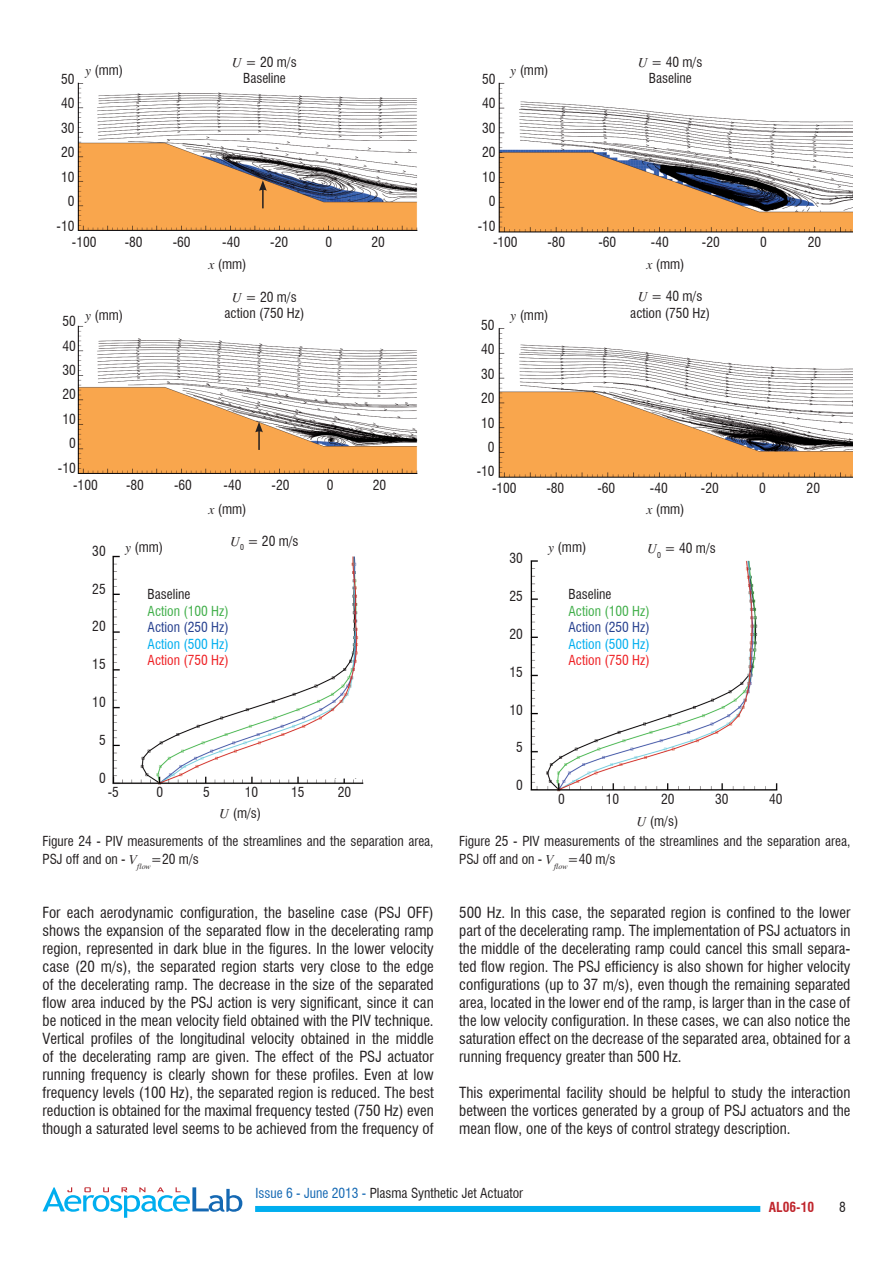
<style>
.page{position:relative;width:893px;height:1263px;background:#fff}
.page>*{position:absolute;margin:0;border:0;box-sizing:border-box;transform-origin:0 0}
.t1{font:condensed 15px/18px "Swiss 721 BT";color:#231f20;text-align:justify}
.t2{font:condensed 13.5px/24.5px "Swiss 721 BT";color:#231f20;text-align:right}
.t3{font:condensed 13.5px "Swiss 721 BT";color:#40ae49}
.t4{font:condensed 13.5px "Swiss 721 BT";color:#253f8e}
.t5{font:condensed 13.5px "Swiss 721 BT";color:#00aeef}
.t6{font:condensed 13.5px "Swiss 721 BT";color:#ee1f23}
.t7{font:700 condensed 13.5px "Swiss 721 BT";color:#c0262d}
.s1{font-family:"Times";font-style:italic;font-stretch:normal}
.s2{color:#1468b3}
</style>
<div class="page">
<div style="left:255px;top:1206px;width:505px;height:6px;background:#00aeef"></div>
<svg style="left:43px;top:1187px;width:199px;height:31px"></svg>
<img style="left:77px;top:82px;width:341px;height:703px">
<img style="left:498px;top:82px;width:354px;height:710px">
<hr style="left:258px;top:430px;width:2px;height:20px;background:#231f20">
<svg style="left:255px;top:422px;width:8px;height:10px"></svg>
<hr style="left:262px;top:188px;width:2px;height:20px;background:#231f20">
<svg style="left:259px;top:180px;width:8px;height:11px"></svg>
<p class="t2" style="left:232px;top:54px;width:66px;line-height:16.5px;text-align:center"><span class="s1">U</span> = 20 m/s<br>Baseline</p>
<p class="t2" style="left:638px;top:54px;width:66px;line-height:16.5px;text-align:center"><span class="s1">U</span> = 40 m/s<br>Baseline</p>
<p class="t2" style="left:85px;top:57px;width:40px"><span class="s1">y</span> (mm)</p>
<p class="t2" style="left:510px;top:57px;width:40px"><span class="s1">y</span> (mm)</p>
<p class="t2" style="left:478px;top:67px;width:19px">50<br>40<br>30<br>20<br>10<br>0 -10</p>
<p class="t2" style="left:493px;top:230px;width:26px">-100</p>
<p class="t2" style="left:547px;top:230px;width:19px">-80</p>
<p class="t2" style="left:598px;top:230px;width:19px">-60</p>
<p class="t2" style="left:651px;top:230px;width:19px">-40</p>
<p class="t2" style="left:702px;top:230px;width:19px">-20</p>
<p class="t2" style="left:760px;top:230px;width:8px">0</p>
<p class="t2" style="left:808px;top:230px;width:15px">20</p>
<p class="t2" style="left:57px;top:67px;width:19px">50<br>40<br>30<br>20<br>10<br>0 -10</p>
<p class="t2" style="left:72px;top:230px;width:26px">-100</p>
<p class="t2" style="left:125px;top:230px;width:19px">-80</p>
<p class="t2" style="left:173px;top:230px;width:19px">-60</p>
<p class="t2" style="left:222px;top:230px;width:19px">-40</p>
<p class="t2" style="left:270px;top:230px;width:19px">-20</p>
<p class="t2" style="left:325px;top:230px;width:8px">0</p>
<p class="t2" style="left:372px;top:230px;width:15px">20</p>
<p class="t2" style="left:208px;top:252px;width:40px"><span class="s1">x</span> (mm)</p>
<p class="t2" style="left:646px;top:252px;width:40px"><span class="s1">x</span> (mm)</p>
<p class="t2" style="left:630px;top:288px;width:81px;line-height:16.5px;text-align:center"><span class="s1">U</span> = 40 m/s action (750 Hz)</p>
<p class="t2" style="left:225px;top:289px;width:81px;line-height:16.5px;text-align:center"><span class="s1">U</span> = 20 m/s action (750 Hz)</p>
<p class="t2" style="left:85px;top:303px;width:40px"><span class="s1">y</span> (mm)</p>
<p class="t2" style="left:510px;top:303px;width:40px"><span class="s1">y</span> (mm)</p>
<p class="t2" style="left:58px;top:309px;width:19px">50<br>40<br>30<br>20<br>10<br>0 -10</p>
<p class="t2" style="left:477px;top:313px;width:19px">50<br>40<br>30<br>20<br>10<br>0 -10</p>
<p class="t2" style="left:492px;top:476px;width:26px">-100</p>
<p class="t2" style="left:546px;top:476px;width:19px">-80</p>
<p class="t2" style="left:597px;top:476px;width:19px">-60</p>
<p class="t2" style="left:650px;top:476px;width:19px">-40</p>
<p class="t2" style="left:701px;top:476px;width:19px">-20</p>
<p class="t2" style="left:759px;top:476px;width:8px">0</p>
<p class="t2" style="left:807px;top:476px;width:15px">20</p>
<p class="t2" style="left:73px;top:472px;width:26px">-100</p>
<p class="t2" style="left:126px;top:472px;width:19px">-80</p>
<p class="t2" style="left:174px;top:472px;width:19px">-60</p>
<p class="t2" style="left:224px;top:472px;width:19px">-40</p>
<p class="t2" style="left:272px;top:472px;width:19px">-20</p>
<p class="t2" style="left:327px;top:472px;width:8px">0</p>
<p class="t2" style="left:373px;top:472px;width:15px">20</p>
<p class="t2" style="left:208px;top:497px;width:40px"><span class="s1">x</span> (mm)</p>
<p class="t2" style="left:646px;top:497px;width:40px"><span class="s1">x</span> (mm)</p>
<p class="t2" style="left:92px;top:539px;width:15px">30</p>
<p class="t2" style="left:92px;top:576px;width:15px">25</p>
<p class="t2" style="left:92px;top:614px;width:15px">20</p>
<p class="t2" style="left:92px;top:652px;width:15px">15</p>
<p class="t2" style="left:92px;top:690px;width:15px">10</p>
<p class="t2" style="left:99px;top:728px;width:8px">5</p>
<p class="t2" style="left:99px;top:765px;width:8px">0</p>
<p class="t2" style="left:230px;top:529px;width:70px"><span class="s1">U</span><sub>0</sub> = 20 m/s</p>
<p class="t2" style="left:125px;top:535px;width:40px"><span class="s1">y</span> (mm)</p>
<p class="t2" style="left:148px;top:582px;width:44px">Baseline</p>
<p class="t3" style="left:148px;top:603px;width:83px">Action (100 Hz)</p>
<p class="t4" style="left:148px;top:619px;width:83px">Action (250 Hz)</p>
<p class="t5" style="left:148px;top:635px;width:83px">Action (500 Hz)</p>
<p class="t6" style="left:148px;top:652px;width:83px">Action (750 Hz)</p>
<p class="t2" style="left:108px;top:779px;width:13px">-5</p>
<p class="t2" style="left:157px;top:779px;width:8px">0</p>
<p class="t2" style="left:203px;top:779px;width:8px">5</p>
<p class="t2" style="left:245px;top:779px;width:15px">10</p>
<p class="t2" style="left:291px;top:779px;width:15px">15</p>
<p class="t2" style="left:338px;top:779px;width:15px">20</p>
<p class="t2" style="left:220px;top:801px;width:43px"><span class="s1">U</span> (m/s)</p>
<p class="t2" style="left:509px;top:546px;width:15px">30</p>
<p class="t2" style="left:509px;top:584px;width:15px">25</p>
<p class="t2" style="left:509px;top:622px;width:15px">20</p>
<p class="t2" style="left:509px;top:660px;width:15px">15</p>
<p class="t2" style="left:509px;top:697px;width:15px">10</p>
<p class="t2" style="left:516px;top:735px;width:8px">5</p>
<p class="t2" style="left:516px;top:773px;width:8px">0</p>
<p class="t2" style="left:548px;top:535px;width:40px"><span class="s1">y</span> (mm)</p>
<p class="t2" style="left:647px;top:536px;width:70px"><span class="s1">U</span><sub>0</sub> = 40 m/s</p>
<p class="t2" style="left:568px;top:582px;width:44px">Baseline</p>
<p class="t3" style="left:568px;top:602px;width:83px">Action (100 Hz)</p>
<p class="t4" style="left:568px;top:619px;width:83px">Action (250 Hz)</p>
<p class="t5" style="left:568px;top:635px;width:83px">Action (500 Hz)</p>
<p class="t6" style="left:568px;top:652px;width:83px">Action (750 Hz)</p>
<p class="t2" style="left:558px;top:787px;width:8px">0</p>
<p class="t2" style="left:606px;top:787px;width:15px">10</p>
<p class="t2" style="left:661px;top:787px;width:15px">20</p>
<p class="t2" style="left:715px;top:787px;width:15px">30</p>
<p class="t2" style="left:769px;top:787px;width:15px">40</p>
<p class="t2" style="left:637px;top:809px;width:43px"><span class="s1">U</span> (m/s)</p>
<p class="t2" style="left:43px;top:832px;width:393px;line-height:18px;text-align:left">Figure 24 - PIV measurements of the streamlines and the separation area,<br>PSJ off and on - <span class="s1">V</span><sub>flow</sub>=20 m/s</p>
<p class="t2" style="left:459px;top:832px;width:393px;line-height:18px;text-align:left">Figure 25 - PIV measurements of the streamlines and the separation area,<br>PSJ off and on - <span class="s1">V</span><sub>flow</sub>=40 m/s</p>
<p class="t1" style="left:43px;top:904px;width:393px">For each aerodynamic configuration, the baseline case (PSJ OFF) shows the expansion of the separated flow in the decelerating ramp region, represented in dark blue in the figures. In the lower velocity case (20 m/s), the separated region starts very close to the edge of the decelerating ramp. The decrease in the size of the separated flow area induced by the PSJ action is very significant, since it can be noticed in the mean velocity field obtained with the PIV technique.<br>Vertical profiles of the longitudinal velocity obtained in the middle of the decelerating ramp are given. The effect of the PSJ actuator running frequency is clearly shown for these profiles. Even at low frequency levels (100 Hz), the separated region is reduced. The best reduction is obtained for the maximal frequency tested (750 Hz) even though a saturated level seems to be achieved from the frequency of</p>
<p class="t1" style="left:459px;top:904px;width:393px">500 Hz. In this case, the separated region is confined to the lower part of the decelerating ramp. The implementation of PSJ actuators in the middle of the decelerating ramp could cancel this small separa&shy;ted flow region. The PSJ efficiency is also shown for higher velocity configurations (up to 37 m/s), even though the remaining separated area, located in the lower end of the ramp, is larger than in the case of the low velocity configuration. In these cases, we can also notice the saturation effect on the decrease of the separated area, obtained for a running frequency greater than 500 Hz.</p>
<p class="t1" style="left:459px;top:1084px;width:393px">This experimental facility should be helpful to study the interaction between the vortices generated by a group of PSJ actuators and the mean flow, one of the keys of control strategy description.</p>
<p class="t2" style="left:255px;top:1180px;width:269px"><span class="s2">Issue 6 - June 2013 -</span> Plasma Synthetic Jet Actuator</p>
<p class="t7" style="left:769px;top:1199px;width:47px">AL06-10</p>
<p class="t2" style="left:839px;top:1194px;width:8px">8</p>
</div>
